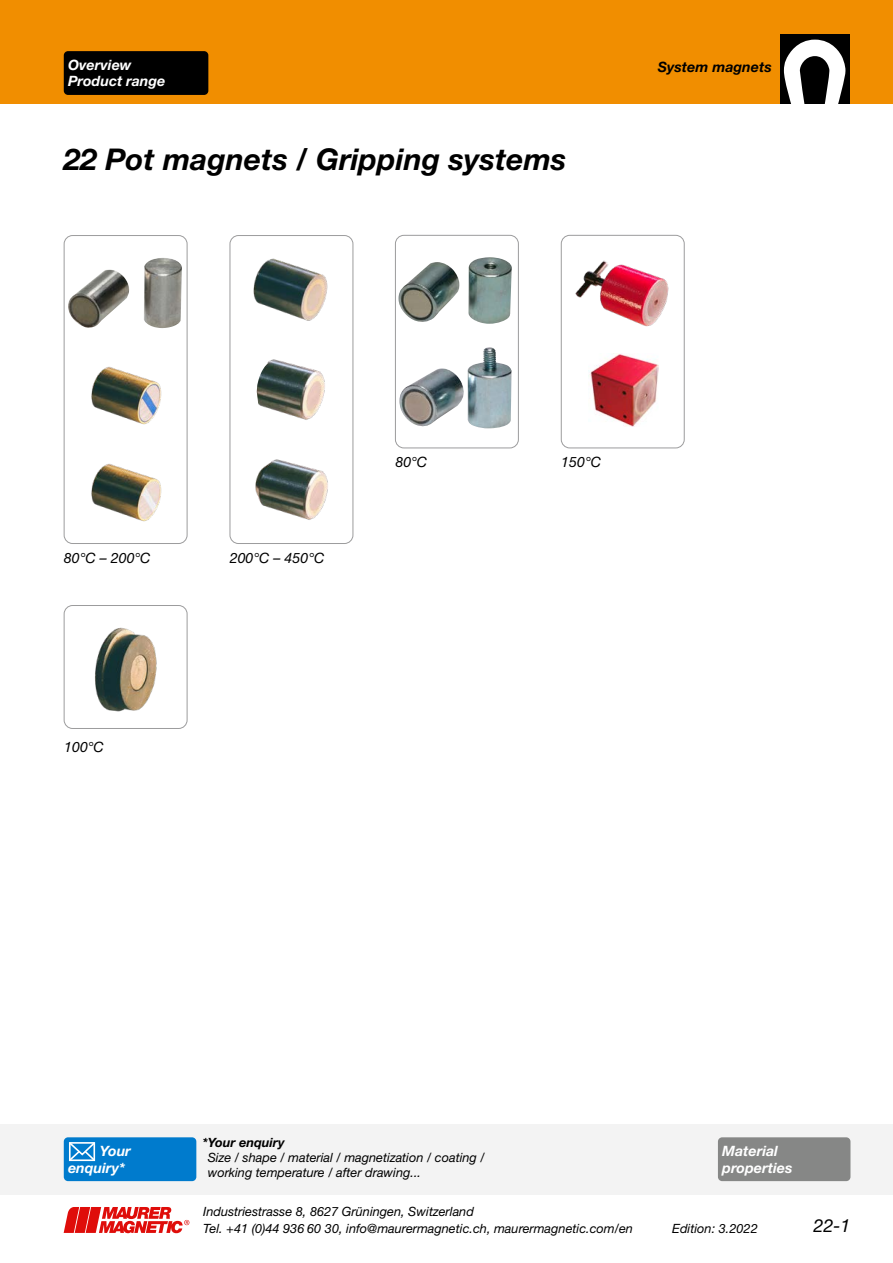
<style>
.page{position:relative;width:893px;height:1263px;background:#fff}
.page>*{position:absolute;margin:0;border:0;box-sizing:border-box;transform-origin:0 0}
._2_Titel__BZ{font:italic 700 30px "Helvetica Neue LT Pro";color:#000}
._2_Titel{font:italic 18px "Helvetica Neue LT Pro";color:#000}
._2_Titel-2{font:italic 14.25px "Helvetica Neue LT Pro";color:#000}
.Tab__Sägebl{font:italic 700 14.25px/16.5px "Helvetica Neue LT Pro";color:#fff}
._2_Titel__BZ-2{font:italic 700 14.25px/16.5px "Helvetica Neue LT Pro";color:#fff}
.Einzug{font:italic 700 14.25px "Helvetica Neue LT Pro";color:#000}
._2_Titel-3{font:italic 12.75px/15px "Helvetica Neue LT Pro";color:#000}
.s1{font-weight:700}
</style>
<div class="page">
<div style="left:0;top:0;width:893px;height:104px;background:#f18e00"></div>
<div style="left:780px;top:34px;width:70px;height:70px;background:#000"></div>
<svg style="left:784px;top:40px;width:61px;height:64px"></svg>
<svg style="left:64px;top:1207px;width:125px;height:26px"></svg>
<div style="left:64px;top:605px;width:123px;height:124px;border:1px solid #9c9c9d;border-radius:9px"></div>
<div style="left:395px;top:235px;width:124px;height:213px;border:1px solid #9c9c9d;border-radius:9px"></div>
<div style="left:561px;top:235px;width:124px;height:213px;border:1px solid #9c9c9d;border-radius:9px"></div>
<img style="left:399px;top:347px;width:113px;height:81px">
<img style="left:398px;top:257px;width:114px;height:67px">
<img style="left:575px;top:260px;width:94px;height:67px">
<img style="left:95px;top:627px;width:62px;height:85px">
<div style="left:64px;top:235px;width:123px;height:309px;border:1px solid #9c9c9d;border-radius:9px"></div>
<div style="left:230px;top:235px;width:123px;height:309px;border:1px solid #9c9c9d;border-radius:9px"></div>
<img style="left:68px;top:258px;width:114px;height:71px">
<img style="left:91px;top:366px;width:71px;height:59px">
<img style="left:91px;top:463px;width:71px;height:59px">
<img style="left:253px;top:258px;width:75px;height:63px">
<img style="left:255px;top:459px;width:73px;height:61px">
<img style="left:256px;top:359px;width:69px;height:61px">
<img style="left:588px;top:353px;width:70px;height:74px">
<div style="left:0;top:1125px;width:893px;height:70px;background:#f3f3f3"></div>
<div style="left:64px;top:51px;width:144px;height:44px;background:#000;border-radius:4px"></div>
<div style="left:718px;top:1137px;width:132px;height:44px;background:#868786;border-radius:4px"></div>
<div style="left:64px;top:1137px;width:132px;height:44px;background:#007bcd;border-radius:4px"></div>
<svg style="left:69px;top:1142px;width:27px;height:20px"></svg>
<p class="_2_Titel__BZ-2" style="left:68px;top:56px;width:99px">Overview<br>Product range</p>
<p class="_2_Titel__BZ" style="left:64px;top:141px;width:504px">22 Pot magnets / Gripping systems</p>
<p class="Einzug" style="left:658px;top:58px;width:115px">System magnets</p>
<p class="_2_Titel-2" style="left:64px;top:549px;width:88px">80°C – 200°C</p>
<p class="_2_Titel-2" style="left:230px;top:549px;width:96px">200°C – 450°C</p>
<p class="_2_Titel-2" style="left:64px;top:738px;width:41px">100°C</p>
<p class="_2_Titel-2" style="left:395px;top:453px;width:33px">80°C</p>
<p class="_2_Titel-2" style="left:561px;top:453px;width:41px">150°C</p>
<p class="Tab__Sägebl" style="left:68px;top:1142px;width:64px;text-indent:32px">Your enquiry*</p>
<p class="_2_Titel-3" style="left:208px;top:1134px;width:278px;text-indent:-5px"><span class="s1">*Your enquiry<br></span>Size / shape / material / magnetization / coating / working temperature / after drawing...</p>
<p class="Tab__Sägebl" style="left:722px;top:1142px;width:72px">Material properties</p>
<p class="_2_Titel-3" style="left:203px;top:1203px;width:431px;line-height:16.5px">Industriestrasse 8, 8627 Grüningen, Switzerland<br>Tel. +41 (0)44 936 60 30, info@maurermagnetic.ch, maurermagnetic.com/en</p>
<p class="_2_Titel-3" style="left:672px;top:1220px;width:87px">Edition: 3.2022</p>
<p class="_2_Titel" style="left:813px;top:1214px;width:39px">22-1</p>
</div>
